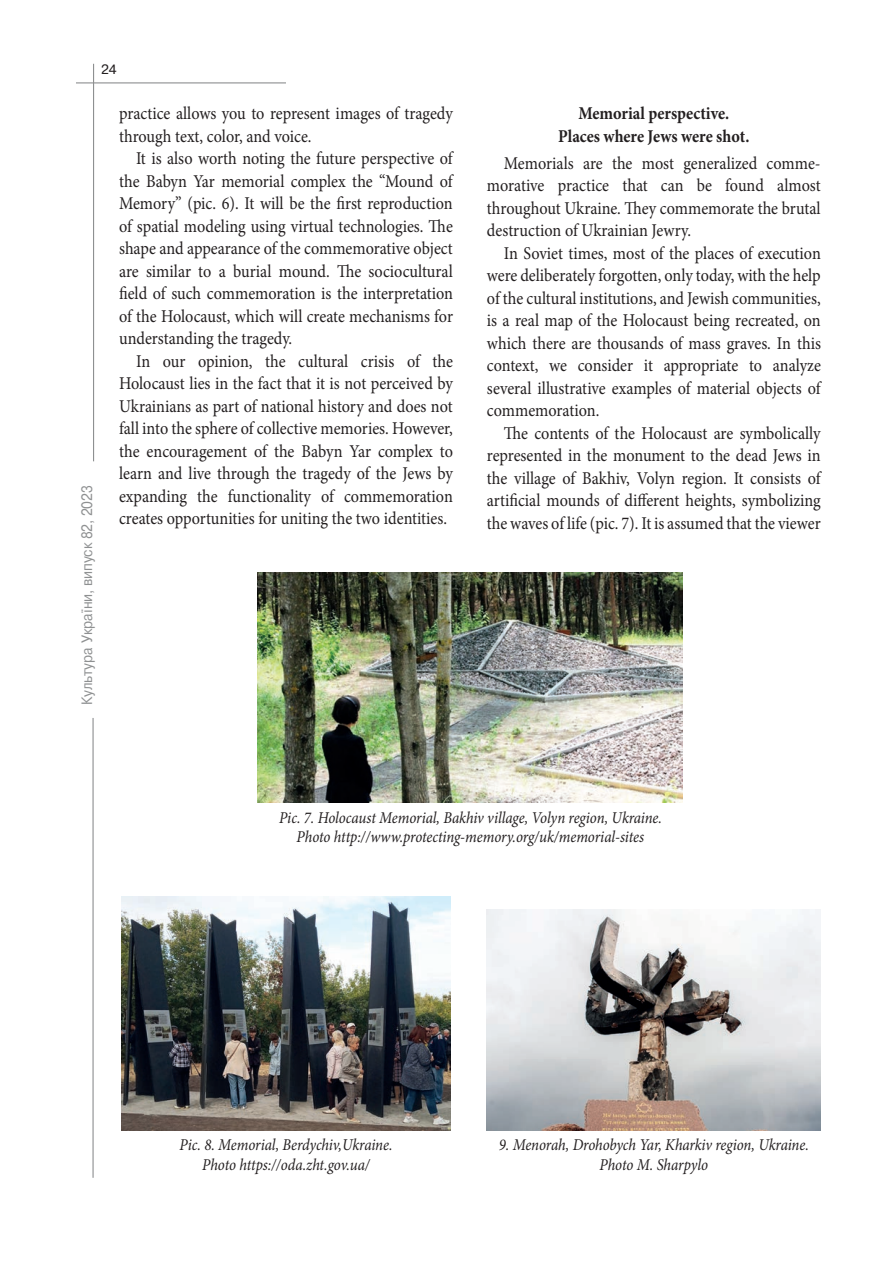
<style>
.page{position:relative;width:893px;height:1263px;background:#fff}
.page>*{position:absolute;margin:0;border:0;box-sizing:border-box;transform-origin:0 0}
.t1{font:18px/22.5px "Minion Pro";color:#231f20;text-align:justify;scale:.9 1}
.t2{font:700 18px/22.5px "Minion Pro";color:#231f20;text-align:center;scale:.9 1}
.t3{font:italic 16.5px/19.5px "Minion Pro";letter-spacing:-.01em;color:#231f20;text-align:center;scale:.9 1}
.t4{font:15px "Pragmatica C";color:#8e9091;scale:.9 1}
.t5{font:13.5px "Pragmatica C";color:#231f20}
</style>
<div class="page">
<hr style="left:93px;top:64px;width:1px;height:397px;background:#8e9091">
<hr style="left:92px;top:718px;width:2px;height:460px;background:#8e9091">
<hr style="left:76px;top:82px;width:210px;height:1px;background:#8e9091">
<img style="left:258px;top:573px;width:424px;height:229px">
<img style="left:122px;top:896px;width:328px;height:234px">
<img style="left:487px;top:910px;width:334px;height:220px">
<p class="t5" style="left:101px;top:65px;width:17px">24</p>
<p class="t4" style="left:81px;top:705px;width:245px;rotate:-90deg">Культура України, випуск 82, 2023</p>
<p class="t1" style="left:119px;top:104px;width:372px">practice allows you to represent images of tragedy through text, color, and voice.</p>
<p class="t1" style="left:119px;top:149px;width:373px;text-indent:17px">It is also worth noting the future perspective of the Babyn Yar memorial complex the “Mound of Memory” (pic. 6). It will be the first reproduction of spatial modeling using virtual technologies. The shape and appearance of the commemorative object are similar to a burial mound. The sociocultural field of such commemoration is the interpretation of the Holocaust, which will create mechanisms for understanding the tragedy.</p>
<p class="t1" style="left:119px;top:351px;width:373px;text-indent:17px">In our opinion, the cultural crisis of the Holocaust lies in the fact that it is not perceived by Ukrainians as part of national history and does not fall into the sphere of collective memories. However, the encouragement of the Babyn Yar complex to learn and live through the tragedy of the Jews by expanding the functionality of commemoration creates opportunities for uniting the two identities.</p>
<p class="t2" style="left:558px;top:104px;width:214px">Memorial perspective.<br>Places where Jews were shot.</p>
<p class="t1" style="left:487px;top:153px;width:372px;text-indent:17px">Memorials are the most generalized comme&shy;morative practice that can be found almost throughout Ukraine. They commemorate the brutal destruction of Ukrainian Jewry.</p>
<p class="t1" style="left:487px;top:243px;width:373px;text-indent:17px">In Soviet times, most of the places of execution were deliberately forgotten, only today, with the help of the cultural institutions, and Jewish communities, is a real map of the Holocaust being recreated, on which there are thousands of mass graves. In this context, we consider it appropriate to analyze several illustrative examples of material objects of commemoration.</p>
<p class="t1" style="left:487px;top:423px;width:372px;text-indent:17px">The contents of the Holocaust are symbolically represented in the monument to the dead Jews in the village of Bakhiv, Volyn region. It consists of artificial mounds of different heights, symbolizing the waves of life (pic. 7). It is assumed that the viewer</p>
<p class="t3" style="left:279px;top:809px;width:427px">Pic. 7. Holocaust Memorial, Bakhiv village, Volyn region, Ukraine.<br>Photo http://www.protecting-memory.org/uk/memorial-sites</p>
<p class="t3" style="left:180px;top:1137px;width:238px">Pic. 8. Memorial, Berdychiv,Ukraine.<br>Photo https://oda.zht.gov.ua/</p>
<p class="t3" style="left:499px;top:1137px;width:346px">9. Menorah, Drohobych Yar, Kharkiv region, Ukraine.<br>Photo M. Sharpylo</p>
</div>
